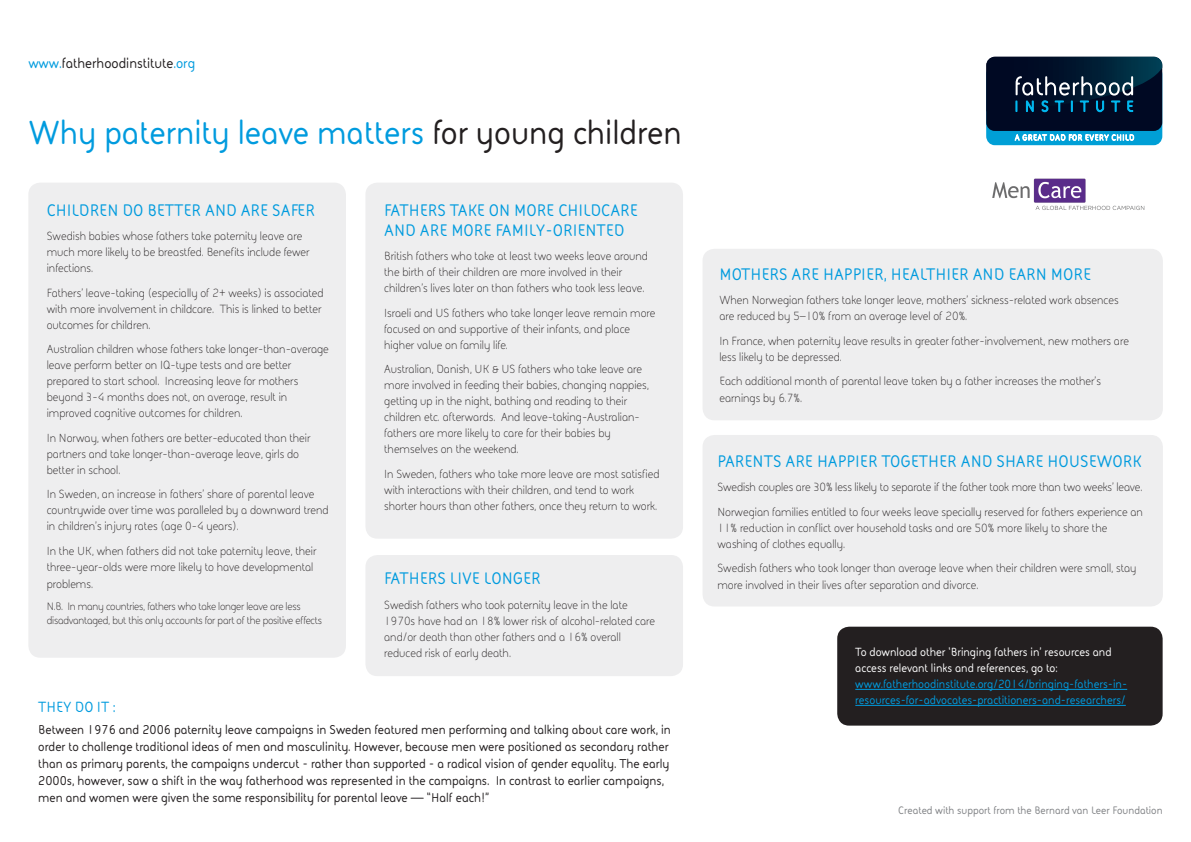
<style>
.page{position:relative;width:1191px;height:842px;background:#fff}
.page>*{position:absolute;margin:0;border:0;box-sizing:border-box;transform-origin:0 0}
.t1{font:700 34px "FS Sophie";color:#009bde}
.t2{font:700 17px/20px "FS Sophie";color:#009bde}
.t3{font:700 15px "FS Sophie";color:#009bde}
.t4{font:700 14.5px "FS Sophie";color:#231f20}
.t5{font:700 13px/17px "FS Sophie";color:#231f20}
.t6{font:12px/16px "FS Sophie";color:#231f20}
.t7{font:700 12px/16px "FS Sophie";color:#009bde}
.t8{font:11px/14px "FS Sophie";letter-spacing:-.02em;color:#231f20}
.t9{font:700 11px "FS Sophie";color:#808285}
.s1{color:#009bde}
.s2{color:#231f20}
.s3{color:#fff}
</style>
<div class="page">
<div style="left:986px;top:65px;width:176px;height:80px;background:#009fd6;border-radius:9px"></div>
<svg style="left:1014px;top:134px;width:120px;height:7px"></svg>
<div style="left:986px;top:57px;width:176px;height:74px;background:#000923;border-radius:8px"></div>
<svg style="left:986px;top:57px;width:176px;height:55px"></svg>
<img style="left:992px;top:178px;width:153px;height:32px">
<div style="left:28px;top:183px;width:318px;height:475px;background:#eeeeef;border-radius:12px"></div>
<div style="left:365px;top:183px;width:318px;height:356px;background:#eeeeef;border-radius:12px"></div>
<div style="left:365px;top:555px;width:318px;height:121px;background:#eeeeef;border-radius:12px"></div>
<div style="left:702px;top:249px;width:460px;height:171px;background:#eeeeef;border-radius:12px"></div>
<div style="left:702px;top:435px;width:460px;height:171px;background:#eeeeef;border-radius:12px"></div>
<div style="left:837px;top:627px;width:325px;height:99px;background:#231f20;border-radius:12px"></div>
<hr style="left:855px;top:689px;width:272px;height:1px;background:#009bde">
<hr style="left:855px;top:705px;width:270px;height:1px;background:#009bde">
<p class="t4" style="left:28px;top:53px;width:168px"><span class="s1">www.</span>fatherhoodinstitute<span class="s1">.org</span></p>
<p class="t1" style="left:28px;top:109px;width:655px">Why paternity leave matters <span class="s2">for young children</span></p>
<p class="t2" style="left:47px;top:199px;width:270px">CHILDREN DO BETTER AND ARE SAFER</p>
<p class="t6" style="left:47px;top:228px;width:264px">Swedish babies whose fathers take paternity leave are much more likely to be breastfed. Benefits include fewer infections.</p>
<p class="t6" style="left:47px;top:284px;width:278px">Fathers’ leave-taking (especially of 2+ weeks) is associated with more involvement in childcare. This is linked to better outcomes for children.</p>
<p class="t6" style="left:47px;top:341px;width:283px">Australian children whose fathers take longer-than-average leave perform better on IQ-type tests and are better prepared to start school. Increasing leave for mothers beyond 3-4 months does not, on average, result in improved cognitive outcomes for children.</p>
<p class="t6" style="left:47px;top:429px;width:265px">In Norway, when fathers are better-educated than their partners and take longer-than-average leave, girls do better in school.</p>
<p class="t6" style="left:47px;top:486px;width:283px">In Sweden, an increase in fathers’ share of parental leave countrywide over time was paralleled by a downward trend in children’s injury rates (age 0-4 years).</p>
<p class="t6" style="left:47px;top:542px;width:271px;line-height:16.5px">In the UK, when fathers did not take paternity leave, their three-year-olds were more likely to have developmental problems.</p>
<p class="t8" style="left:47px;top:599px;width:277px">N.B. In many countries, fathers who take longer leave are less disadvantaged, but this only accounts for part of the positive effects</p>
<p class="t2" style="left:384px;top:199px;width:255px">FATHERS TAKE ON MORE CHILDCARE<br>AND ARE MORE FAMILY-ORIENTED</p>
<p class="t6" style="left:384px;top:248px;width:265px">British fathers who take at least two weeks leave around the birth of their children are more involved in their children’s lives later on than fathers who took less leave.</p>
<p class="t6" style="left:384px;top:304px;width:273px">Israeli and US fathers who take longer leave remain more focused on and supportive of their infants, and place higher value on family life.</p>
<p class="t6" style="left:384px;top:361px;width:266px">Australian, Danish, UK &amp; US fathers who take leave are more involved in feeding their babies, changing nappies, getting up in the night, bathing and reading to their children etc. afterwards. And leave-taking-Australian&shy;fathers are more likely to care for their babies by themselves on the weekend.</p>
<p class="t6" style="left:384px;top:465px;width:277px">In Sweden, fathers who take more leave are most satisfied with interactions with their children, and tend to work shorter hours than other fathers, once they return to work.</p>
<p class="t2" style="left:384px;top:568px;width:158px">FATHERS LIVE LONGER</p>
<p class="t6" style="left:384px;top:596px;width:272px">Swedish fathers who took paternity leave in the late 1970s have had an 18% lower risk of alcohol-related care and/or death than other fathers and a 16% overall reduced risk of early death.</p>
<p class="t3" style="left:38px;top:696px;width:79px">THEY DO IT :</p>
<p class="t5" style="left:38px;top:721px;width:634px">Between 1976 and 2006 paternity leave campaigns in Sweden featured men performing and talking about care work, in order to challenge traditional ideas of men and masculinity. However, because men were positioned as secondary rather than as primary parents, the campaigns undercut - rather than supported - a radical vision of gender equality. The early 2000s, however, saw a shift in the way fatherhood was represented in the campaigns. In contrast to earlier campaigns, men and women were given the same responsibility for parental leave — “Half each!”</p>
<p class="t2" style="left:719px;top:263px;width:373px">MOTHERS ARE HAPPIER, HEALTHIER AND EARN MORE</p>
<p class="t6" style="left:719px;top:292px;width:401px">When Norwegian fathers take longer leave, mothers’ sickness-related work absences are reduced by 5–10% from an average level of 20%.</p>
<p class="t6" style="left:719px;top:332px;width:411px">In France, when paternity leave results in greater father-involvement, new mothers are less likely to be depressed.</p>
<p class="t6" style="left:719px;top:372px;width:383px;line-height:17px">Each additional month of parental leave taken by a father increases the mother’s earnings by 6.7%.</p>
<p class="t2" style="left:717px;top:450px;width:426px">PARENTS ARE HAPPIER TOGETHER AND SHARE HOUSEWORK</p>
<p class="t6" style="left:717px;top:479px;width:426px">Swedish couples are 30% less likely to separate if the father took more than two weeks’ leave.</p>
<p class="t6" style="left:717px;top:503px;width:427px">Norwegian families entitled to four weeks leave specially reserved for fathers experience an<br>11% reduction in conflict over household tasks and are 50% more likely to share the washing of clothes equally.</p>
<p class="t6" style="left:717px;top:559px;width:421px;line-height:17px">Swedish fathers who took longer than average leave when their children were small, stay more involved in their lives after separation and divorce.</p>
<p class="t7" style="left:855px;top:643px;width:273px"><span class="s3">To download other ‘Bringing fathers in’ resources and access relevant links and references, go to: </span>www.fatherhoodinstitute.org/2014/bringing-fathers-in&shy;resources-for-advocates-practitioners-and-researchers/</p>
<p class="t9" style="left:898px;top:802px;width:266px">Created with support from the Bernard van Leer Foundation</p>
</div>
